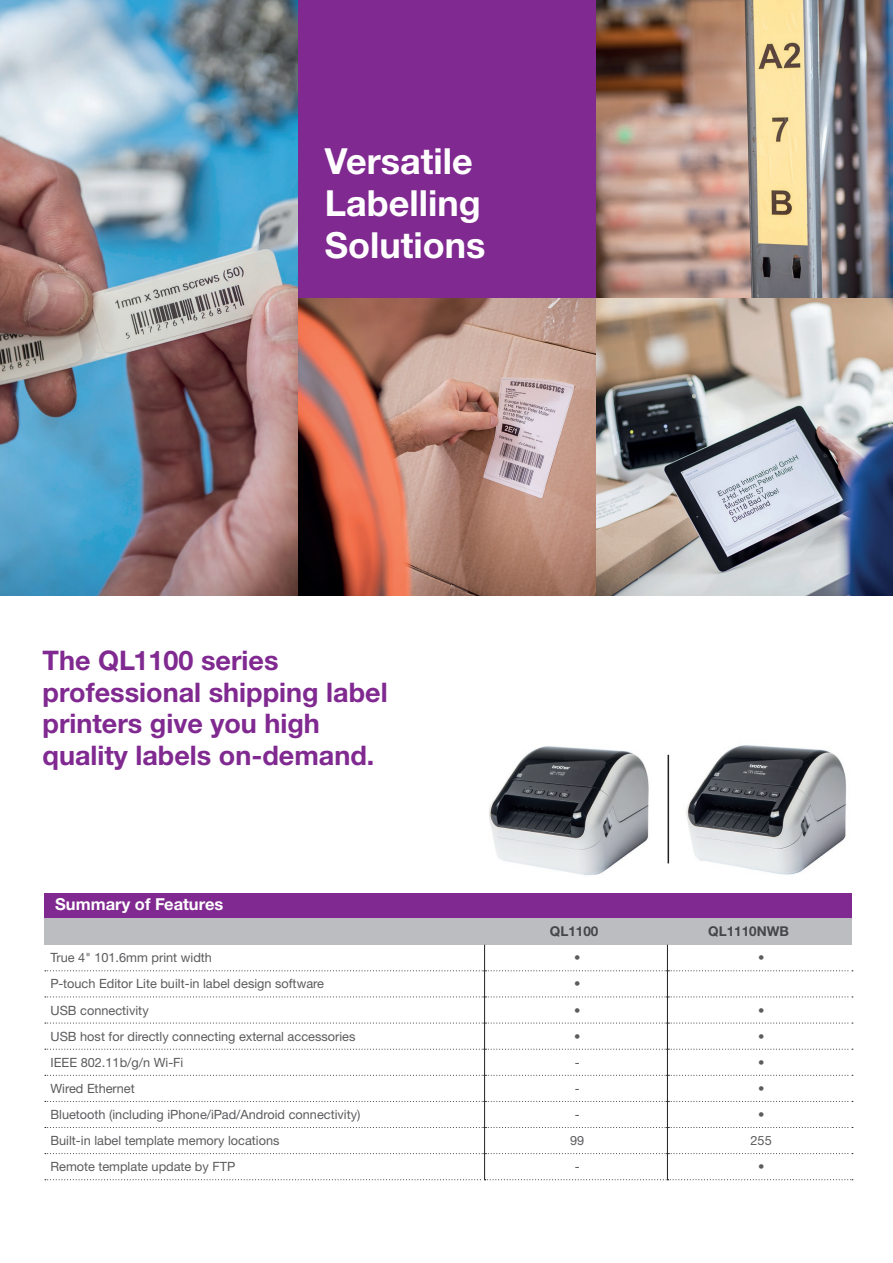
<style>
.page{position:relative;width:893px;height:1263px;background:#fff}
.page>*{position:absolute;margin:0;border:0;box-sizing:border-box;transform-origin:0 0}
.t1{font:700 36px/42px "Helvetica Neue LTW1 G";color:#fff}
.t2{font:700 27px/31.5px "Helvetica Neue LTW1 G";color:#802990}
.t3{font:700 16.5px "Helvetica Neue LTW1 G";color:#fff}
.t4{font:700 13.5px "Helvetica Neue LTW1 G";color:#454647}
.t5{font:12.75px "Helvetica Neue LTW1 G";color:#5c5c5f}
</style>
<div class="page">
<img style="left:595px;top:298px;width:298px;height:297px">
<img style="left:595px;top:0;width:298px;height:298px">
<img style="left:298px;top:298px;width:297px;height:297px">
<img style="left:0;top:0;width:298px;height:595px">
<div style="left:298px;top:0;width:297px;height:298px;background:#802990"></div>
<div style="left:44px;top:893px;width:808px;height:25px;background:#802990"></div>
<div style="left:44px;top:918px;width:808px;height:27px;background:#bcbdc0"></div>
<svg style="left:45px;top:945px;width:808px;height:235px"></svg>
<img style="left:686px;top:745px;width:160px;height:130px">
<img style="left:489px;top:746px;width:160px;height:130px">
<hr style="left:668px;top:755px;width:1px;height:108px;background:#231f20">
<h1 class="t1" style="left:325px;top:140px;width:162px">Versatile<br>Labelling<br>Solutions</h1>
<h2 class="t2" style="left:43px;top:645px;width:347px">The QL1100 series professional shipping label printers give you high quality labels on-demand.</h2>
<p class="t3" style="left:55px;top:894px;width:170px">Summary of Features</p>
<p class="t4" style="left:550px;top:923px;width:50px">QL1100</p>
<p class="t4" style="left:708px;top:923px;width:82px">QL1110NWB</p>
<p class="t5" style="left:50px;top:950px;width:163px">True 4" 101.6mm print width</p>
<p class="t5" style="left:574px;top:950px;width:8px">•</p>
<p class="t5" style="left:758px;top:950px;width:8px">•</p>
<p class="t5" style="left:50px;top:976px;width:275px">P-touch Editor Lite built-in label design software</p>
<p class="t5" style="left:574px;top:976px;width:8px">•</p>
<p class="t5" style="left:50px;top:1002px;width:100px">USB connectivity</p>
<p class="t5" style="left:574px;top:1002px;width:8px">•</p>
<p class="t5" style="left:758px;top:1002px;width:8px">•</p>
<p class="t5" style="left:50px;top:1028px;width:306px">USB host for directly connecting external accessories</p>
<p class="t5" style="left:574px;top:1028px;width:8px">•</p>
<p class="t5" style="left:758px;top:1028px;width:8px">•</p>
<p class="t5" style="left:50px;top:1054px;width:134px">IEEE 802.11b/g/n Wi-Fi</p>
<p class="t5" style="left:575px;top:1054px;width:6px">-</p>
<p class="t5" style="left:758px;top:1054px;width:8px">•</p>
<p class="t5" style="left:50px;top:1080px;width:86px">Wired Ethernet</p>
<p class="t5" style="left:575px;top:1080px;width:6px">-</p>
<p class="t5" style="left:758px;top:1080px;width:8px">•</p>
<p class="t5" style="left:50px;top:1106px;width:311px">Bluetooth (including iPhone/iPad/Android connectivity)</p>
<p class="t5" style="left:575px;top:1106px;width:6px">-</p>
<p class="t5" style="left:758px;top:1106px;width:8px">•</p>
<p class="t5" style="left:50px;top:1133px;width:231px">Built-in label template memory locations</p>
<p class="t5" style="left:570px;top:1133px;width:16px">99</p>
<p class="t5" style="left:750px;top:1133px;width:23px">255</p>
<p class="t5" style="left:50px;top:1159px;width:186px">Remote template update by FTP</p>
<p class="t5" style="left:575px;top:1159px;width:6px">-</p>
<p class="t5" style="left:758px;top:1159px;width:8px">•</p>
</div>
